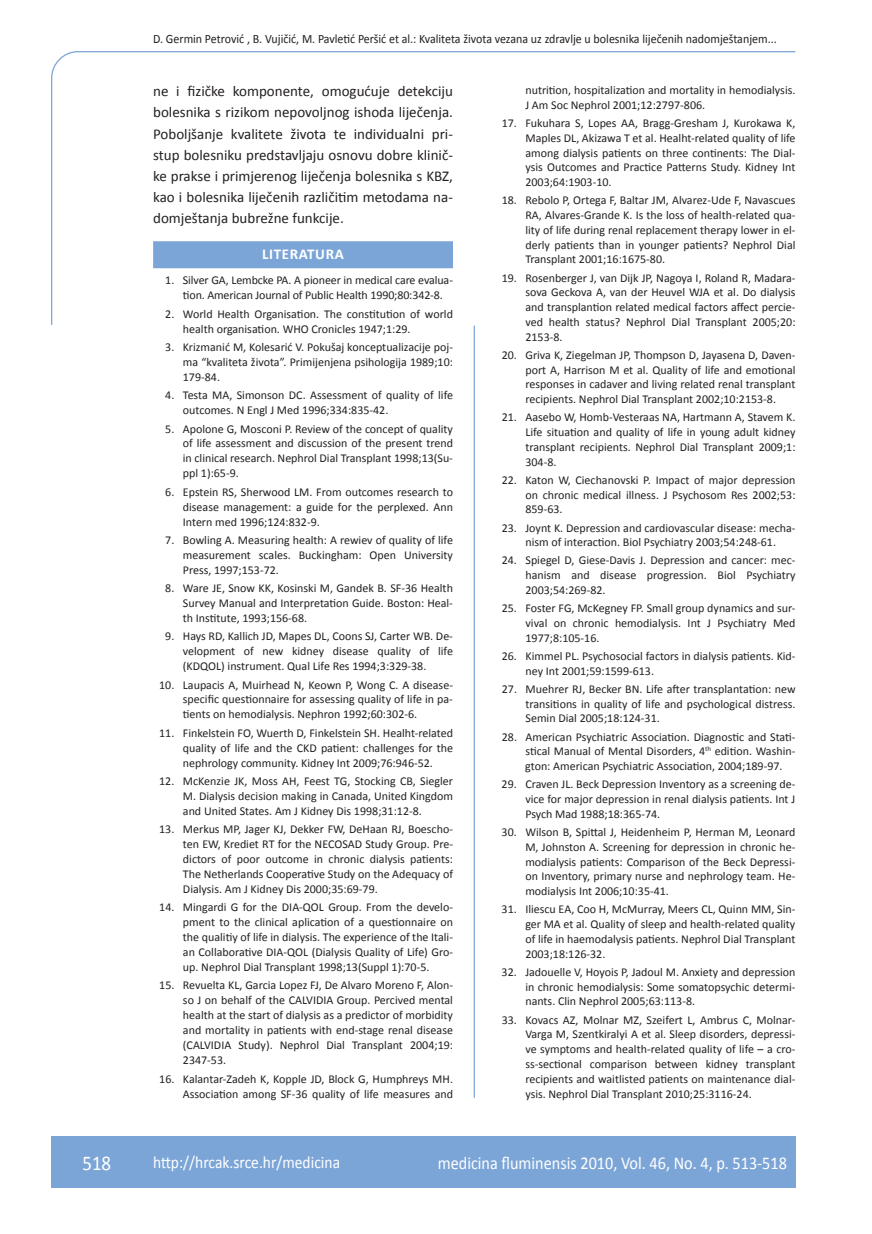
<style>
.page{position:relative;width:872px;height:1234px;background:#fff}
.page>*{position:absolute;margin:0;border:0;box-sizing:border-box;transform-origin:0 0}
.t1{font:21px "Calibri";color:#fff;scale:.9 1}
.t2{font:18px "Calibri";color:#fff;scale:.9 1}
.t3{font:17.25px "Calibri";color:#fff;scale:.9 1}
.t4{font:15px/21px "Calibri";color:#231f20;text-align:justify}
.t5{font:700 15px "Calibri";letter-spacing:.04em;color:#fff}
.t6{font:12.75px "Calibri";color:#231f20;scale:.94 1}
.t7{font:12px/14.7px "Calibri";color:#231f20;text-align:justify}
</style>
<div class="page">
<svg style="left:51px;top:51px;width:745px;height:274px"></svg>
<hr style="left:473px;top:325px;width:2px;height:772px;background:#7ca5d7">
<div style="left:51px;top:1135px;width:744px;height:51px;background:#7ca5d7"></div>
<div style="left:153px;top:241px;width:300px;height:27px;background:#7ca5d7"></div>
<p class="t6" style="left:153px;top:30px;width:665px">D. Germin Petrović , B. Vujičić, M. Pavletić Peršić et al.: Kvaliteta života vezana uz zdravlje u bolesnika liječenih nadomještanjem...</p>
<p class="t4" style="left:153px;top:80px;width:301px">ne i fizičke komponente, omogućuje detekciju bolesnika s rizikom nepovoljnog ishoda liječenja.<br>Poboljšanje kvalitete života te individualni pri&shy;stup bolesniku predstavljaju osnovu dobre klinič&shy;ke prakse i primjerenog liječenja bolesnika s KBZ, kao i bolesnika liječenih različitim metodama na&shy;domještanja bubrežne funkcije.</p>
<p class="t5" style="left:262px;top:244px;width:83px">LITERATURA</p>
<p class="t7" style="left:183px;top:272px;width:272px;text-indent:-18px">1. Silver GA, Lembcke PA. A pioneer in medical care evalua&shy;tion. American Journal of Public Health 1990;80:342-8.</p>
<p class="t7" style="left:183px;top:305px;width:271px;text-indent:-18px">2. World Health Organisation. The constitution of world health organisation. WHO Cronicles 1947;1:29.</p>
<p class="t7" style="left:183px;top:339px;width:272px;text-indent:-18px">3. Krizmanić M, Kolesarić V. Pokušaj konceptualizacije poj&shy;ma “kvaliteta života”. Primijenjena psihologija 1989;10:<br>179-84.</p>
<p class="t7" style="left:183px;top:387px;width:272px;text-indent:-18px">4. Testa MA, Simonson DC. Assessment of quality of life outcomes. N Engl J Med 1996;334:835-42.</p>
<p class="t7" style="left:183px;top:420px;width:271px;text-indent:-18px">5. Apolone G, Mosconi P. Review of the concept of quality of life assessment and discussion of the present trend in clinical research. Nephrol Dial Transplant 1998;13(Su&shy;ppl 1):65-9.</p>
<p class="t7" style="left:183px;top:483px;width:271px;text-indent:-18px">6. Epstein RS, Sherwood LM. From outcomes research to disease management: a guide for the perplexed. Ann Intern med 1996;124:832-9.</p>
<p class="t7" style="left:183px;top:531px;width:271px;text-indent:-18px">7. Bowling A. Measuring health: A rewiev of quality of life measurement scales. Buckingham: Open University Press, 1997;153-72.</p>
<p class="t7" style="left:183px;top:580px;width:271px;text-indent:-18px">8. Ware JE, Snow KK, Kosinski M, Gandek B. SF-36 Health Survey Manual and Interpretation Guide. Boston: Heal&shy;th Institute, 1993;156-68.</p>
<p class="t7" style="left:183px;top:628px;width:271px;text-indent:-18px">9. Hays RD, Kallich JD, Mapes DL, Coons SJ, Carter WB. De&shy;velopment of new kidney disease quality of life (KDQOL) instrument. Qual Life Res 1994;3:329-38.</p>
<p class="t7" style="left:183px;top:676px;width:271px;text-indent:-24px">10. Laupacis A, Muirhead N, Keown P, Wong C. A disease&shy;specific questionnaire for assessing quality of life in pa&shy;tients on hemodialysis. Nephron 1992;60:302-6.</p>
<p class="t7" style="left:183px;top:724px;width:271px;text-indent:-24px">11. Finkelstein FO, Wuerth D, Finkelstein SH. Healht-related quality of life and the CKD patient: challenges for the nephrology community. Kidney Int 2009;76:946-52.</p>
<p class="t7" style="left:183px;top:772px;width:271px;text-indent:-24px">12. McKenzie JK, Moss AH, Feest TG, Stocking CB, Siegler M. Dialysis decision making in Canada, United Kingdom and United States. Am J Kidney Dis 1998;31:12-8.</p>
<p class="t7" style="left:183px;top:821px;width:271px;text-indent:-24px">13. Merkus MP, Jager KJ, Dekker FW, DeHaan RJ, Boescho&shy;ten EW, Krediet RT for the NECOSAD Study Group. Pre&shy;dictors of poor outcome in chronic dialysis patients:<br>The Netherlands Cooperative Study on the Adequacy of Dialysis. Am J Kidney Dis 2000;35:69-79.</p>
<p class="t7" style="left:183px;top:899px;width:271px;text-indent:-24px">14. Mingardi G for the DIA-QOL Group. From the develo&shy;pment to the clinical aplication of a questionnaire on the qualitiy of life in dialysis. The experience of the Itali&shy;an Collaborative DIA-QOL (Dialysis Quality of Life) Gro&shy;up. Nephrol Dial Transplant 1998;13(Suppl 1):70-5.</p>
<p class="t7" style="left:183px;top:977px;width:271px;text-indent:-24px">15. Revuelta KL, Garcia Lopez FJ, De Alvaro Moreno F, Alon&shy;so J on behalf of the CALVIDIA Group. Percived mental health at the start of dialysis as a predictor of morbidity and mortality in patients with end-stage renal disease (CALVIDIA Study). Nephrol Dial Transplant 2004;19:<br>2347-53.</p>
<p class="t7" style="left:159px;top:1070px;width:295px;text-align:right">16. Kalantar-Zadeh K, Kopple JD, Block G, Humphreys MH.<br>Association among SF-36 quality of life measures and</p>
<p class="t7" style="left:525px;top:82px;width:271px">nutrition, hospitalization and mortality in hemodialysis.<br>J Am Soc Nephrol 2001;12:2797-806.</p>
<p class="t7" style="left:525px;top:115px;width:272px;text-indent:-24px">17. Fukuhara S, Lopes AA, Bragg-Gresham J, Kurokawa K, Maples DL, Akizawa T et al. Healht-related quality of life among dialysis patients on three continents: The Dial&shy;ysis Outcomes and Practice Patterns Study. Kidney Int 2003;64:1903-10.</p>
<p class="t7" style="left:525px;top:192px;width:271px;text-indent:-24px">18. Rebolo P, Ortega F, Baltar JM, Alvarez-Ude F, Navascues RA, Alvares-Grande K. Is the loss of health-related qua&shy;lity of life during renal replacement therapy lower in el&shy;derly patients than in younger patients? Nephrol Dial Transplant 2001;16:1675-80.</p>
<p class="t7" style="left:525px;top:269px;width:272px;text-indent:-24px">19. Rosenberger J, van Dijk JP, Nagoya I, Roland R, Madara&shy;sova Geckova A, van der Heuvel WJA et al. Do dialysis and transplantion related medical factors affect percie&shy;ved health status? Nephrol Dial Transplant 2005;20:<br>2153-8.</p>
<p class="t7" style="left:525px;top:347px;width:271px;text-indent:-24px">20. Griva K, Ziegelman JP, Thompson D, Jayasena D, Daven&shy;port A, Harrison M et al. Quality of life and emotional responses in cadaver and living related renal transplant recipients. Nephrol Dial Transplant 2002;10:2153-8.</p>
<p class="t7" style="left:525px;top:409px;width:271px;text-indent:-24px">21. Aasebo W, Homb-Vesteraas NA, Hartmann A, Stavem K.<br>Life situation and quality of life in young adult kidney transplant recipients. Nephrol Dial Transplant 2009;1:<br>304-8.</p>
<p class="t7" style="left:525px;top:472px;width:272px;text-indent:-24px">22. Katon W, Ciechanovski P. Impact of major depression on chronic medical illness. J Psychosom Res 2002;53:<br>859-63.</p>
<p class="t7" style="left:502px;top:519px;width:295px;text-align:center">23. Joynt K. Depression and cardiovascular disease: mecha&shy;nism of interaction. Biol Psychiatry 2003;54:248-61.</p>
<p class="t7" style="left:525px;top:552px;width:271px;text-indent:-24px">24. Spiegel D, Giese-Davis J. Depression and cancer: mec&shy;hanism and disease progression. Biol Psychiatry 2003;54:269-82.</p>
<p class="t7" style="left:525px;top:600px;width:271px;text-indent:-24px">25. Foster FG, McKegney FP. Small group dynamics and sur&shy;vival on chronic hemodialysis. Int J Psychiatry Med 1977;8:105-16.</p>
<p class="t7" style="left:525px;top:648px;width:271px;text-indent:-24px">26. Kimmel PL. Psychosocial factors in dialysis patients. Kid&shy;ney Int 2001;59:1599-613.</p>
<p class="t7" style="left:525px;top:680px;width:271px;text-indent:-24px">27. Muehrer RJ, Becker BN. Life after transplantation: new transitions in quality of life and psychological distress.<br>Semin Dial 2005;18:124-31.</p>
<p class="t7" style="left:525px;top:728px;width:272px;text-indent:-23px">28. American Psychiatric Association. Diagnostic and Stati&shy;stical Manual of Mental Disorders, 4<sup>th</sup> edition. Washin&shy;gton: American Psychiatric Association, 2004;189-97.</p>
<p class="t7" style="left:525px;top:776px;width:271px;text-indent:-24px">29. Craven JL. Beck Depression Inventory as a screening de&shy;vice for major depression in renal dialysis patients. Int J Psych Mad 1988;18:365-74.</p>
<p class="t7" style="left:525px;top:824px;width:271px;text-indent:-24px">30. Wilson B, Spittal J, Heidenheim P, Herman M, Leonard M, Johnston A. Screening for depression in chronic he&shy;modialysis patients: Comparison of the Beck Depressi&shy;on Inventory, primary nurse and nephrology team. He&shy;modialysis Int 2006;10:35-41.</p>
<p class="t7" style="left:525px;top:901px;width:271px;text-indent:-24px">31. Iliescu EA, Coo H, McMurray, Meers CL, Quinn MM, Sin&shy;ger MA et al. Quality of sleep and health-related quality of life in haemodalysis patients. Nephrol Dial Transplant 2003;18:126-32.</p>
<p class="t7" style="left:525px;top:963px;width:271px;text-indent:-24px">32. Jadouelle V, Hoyois P, Jadoul M. Anxiety and depression in chronic hemodialysis: Some somatopsychic determi&shy;nants. Clin Nephrol 2005;63:113-8.</p>
<p class="t7" style="left:525px;top:1011px;width:271px;text-indent:-24px">33. Kovacs AZ, Molnar MZ, Szeifert L, Ambrus C, Molnar-Varga M, Szentkiralyi A et al. Sleep disorders, depressi&shy;ve symptoms and health-related quality of life – a cro&shy;ss-sectional comparison between kidney transplant recipients and waitlisted patients on maintenance dial&shy;ysis. Nephrol Dial Transplant 2010;25:3116-24.</p>
<h1 class="t1" style="left:82px;top:1149px;width:33px">518</h1>
<h3 class="t3" style="left:153px;top:1150px;width:209px">http://hrcak.srce.hr/medicina</h3>
<h2 class="t2" style="left:438px;top:1151px;width:389px">medicina fluminensis 2010, Vol. 46, No. 4, p. 513-518</h2>
</div>
